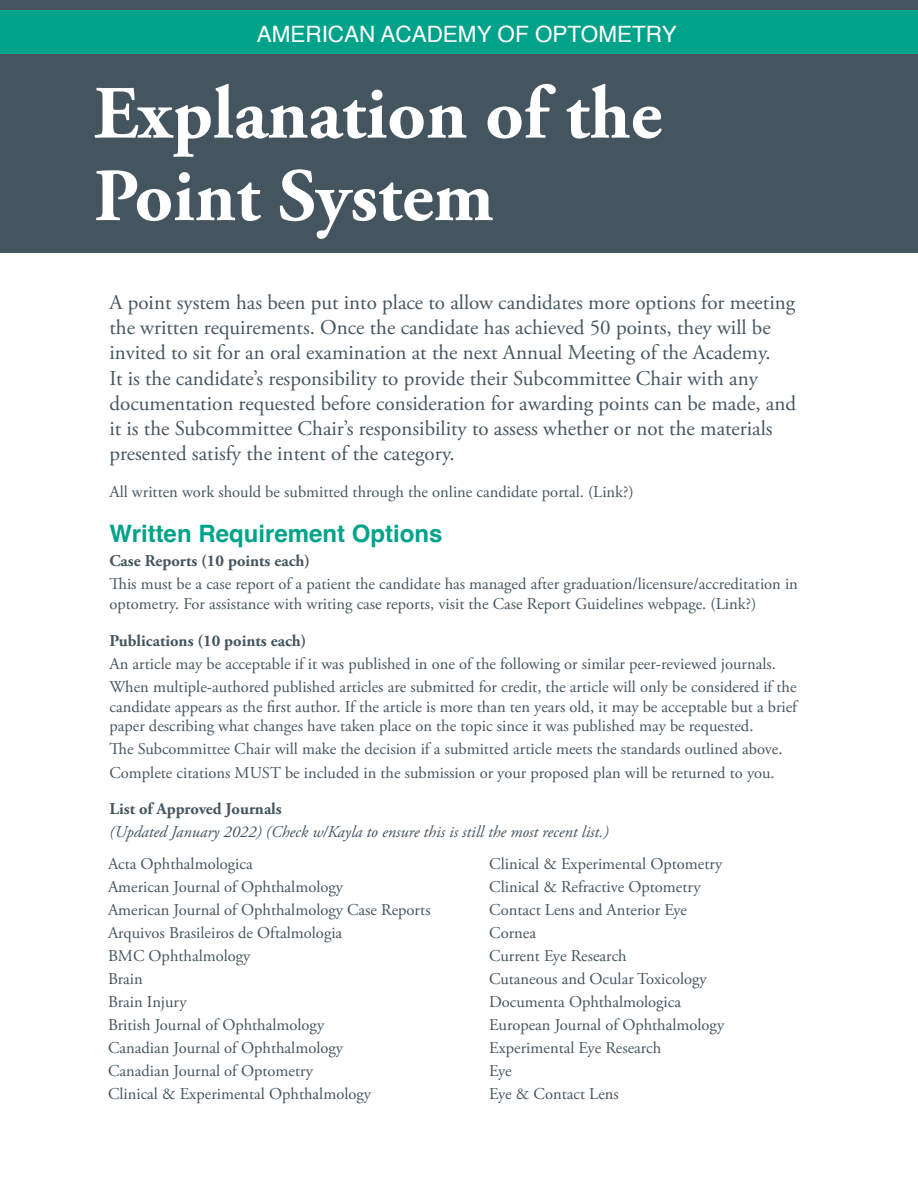
<style>
.page{position:relative;width:918px;height:1188px;background:#fff}
.page>*{position:absolute;margin:0;border:0;box-sizing:border-box;transform-origin:0 0}
.t1{font:700 75px/82.5px "Adobe Garamond Pro";color:#fff}
.subhead{font:700 24px "Helvetica";color:#00a38a}
.t2{font:22.5px "Helvetica";color:#fff}
.body_more_space{font:21px/25.2px "Adobe Garamond Pro";color:#45555f}
.body{font:16.5px/19.8px "Adobe Garamond Pro";color:#45555f}
.body-2{font:italic 16.5px "Adobe Garamond Pro";color:#45555f}
.body_more_space-2{font:16.5px "Adobe Garamond Pro";color:#45555f}
.body_more_space-3{font:700 16.5px "Adobe Garamond Pro";color:#45555f}
.body-3{font:700 16.5px "Adobe Garamond Pro";color:#45555f}
</style>
<div class="page">
<div style="left:0;top:0;width:918px;height:253px;background:#45555f"></div>
<div style="left:0;top:11px;width:918px;height:43px;background:#00a38a"></div>
<p class="t2" style="left:257px;top:17px;width:422px">AMERICAN ACADEMY OF OPTOMETRY</p>
<p class="t1" style="left:94px;top:74px;width:570px">Explanation of the<br>Point System</p>
<p class="body_more_space" style="left:109px;top:290px;width:688px">A point system has been put into place to allow candidates more options for meeting the written requirements. Once the candidate has achieved 50 points, they will be invited to sit for an oral examination at the next Annual Meeting of the Academy.<br>It is the candidate’s responsibility to provide their Subcommittee Chair with any documentation requested before consideration for awarding points can be made, and it is the Subcommittee Chair’s responsibility to assess whether or not the materials presented satisfy the intent of the category.</p>
<p class="body_more_space-2" style="left:109px;top:482px;width:526px">All written work should be submitted through the online candidate portal. (Link?)</p>
<p class="subhead" style="left:109px;top:519px;width:334px">Written Requirement Options</p>
<p class="body-3" style="left:109px;top:552px;width:202px">Case Reports (10 points each)</p>
<p class="body" style="left:109px;top:575px;width:690px">This must be a case report of a patient the candidate has managed after graduation/licensure/accreditation in optometry. For assistance with writing case reports, visit the Case Report Guidelines webpage. (Link?)</p>
<p class="body_more_space-3" style="left:109px;top:631px;width:199px">Publications (10 points each)</p>
<p class="body" style="left:109px;top:654px;width:668px">An article may be acceptable if it was published in one of the following or similar peer-reviewed journals.</p>
<p class="body" style="left:109px;top:677px;width:689px;text-align:justify">When multiple-authored published articles are submitted for credit, the article will only be considered if the candidate appears as the first author. If the article is more than ten years old, it may be acceptable but a brief paper describing what changes have taken place on the topic since it was published may be requested.</p>
<p class="body" style="left:109px;top:740px;width:675px">The Subcommittee Chair will make the decision if a submitted article meets the standards outlined above.</p>
<p class="body" style="left:109px;top:763px;width:667px">Complete citations MUST be included in the submission or your proposed plan will be returned to you.</p>
<p class="body_more_space-3" style="left:109px;top:799px;width:174px">List of Approved Journals</p>
<p class="body-2" style="left:109px;top:822px;width:501px">(Updated January 2022) (Check w/Kayla to ensure this is still the most recent list.)</p>
<p class="body" style="left:489px;top:854px;width:235px">Clinical &amp; Experimental Optometry</p>
<p class="body" style="left:489px;top:877px;width:213px">Clinical &amp; Refractive Optometry</p>
<p class="body" style="left:489px;top:900px;width:199px">Contact Lens and Anterior Eye</p>
<p class="body" style="left:489px;top:924px;width:48px">Cornea</p>
<p class="body" style="left:489px;top:947px;width:139px">Current Eye Research</p>
<p class="body" style="left:489px;top:970px;width:219px">Cutaneous and Ocular Toxicology</p>
<p class="body" style="left:489px;top:993px;width:193px">Documenta Ophthalmologica</p>
<p class="body" style="left:489px;top:1016px;width:237px">European Journal of Ophthalmology</p>
<p class="body" style="left:489px;top:1039px;width:174px">Experimental Eye Research</p>
<p class="body" style="left:489px;top:1062px;width:24px">Eye</p>
<p class="body" style="left:489px;top:1085px;width:131px">Eye &amp; Contact Lens</p>
<p class="body" style="left:108px;top:854px;width:146px">Acta Ophthalmologica</p>
<p class="body" style="left:108px;top:877px;width:237px">American Journal of Ophthalmology</p>
<p class="body" style="left:108px;top:900px;width:324px">American Journal of Ophthalmology Case Reports</p>
<p class="body" style="left:108px;top:924px;width:236px">Arquivos Brasileiros de Oftalmologia</p>
<p class="body" style="left:108px;top:947px;width:144px">BMC Ophthalmology</p>
<p class="body" style="left:108px;top:970px;width:36px">Brain</p>
<p class="body" style="left:108px;top:993px;width:80px">Brain Injury</p>
<p class="body" style="left:108px;top:1016px;width:218px">British Journal of Ophthalmology</p>
<p class="body" style="left:108px;top:1039px;width:237px">Canadian Journal of Ophthalmology</p>
<p class="body" style="left:108px;top:1062px;width:207px">Canadian Journal of Optometry</p>
<p class="body" style="left:108px;top:1085px;width:265px">Clinical &amp; Experimental Ophthalmology</p>
</div>
